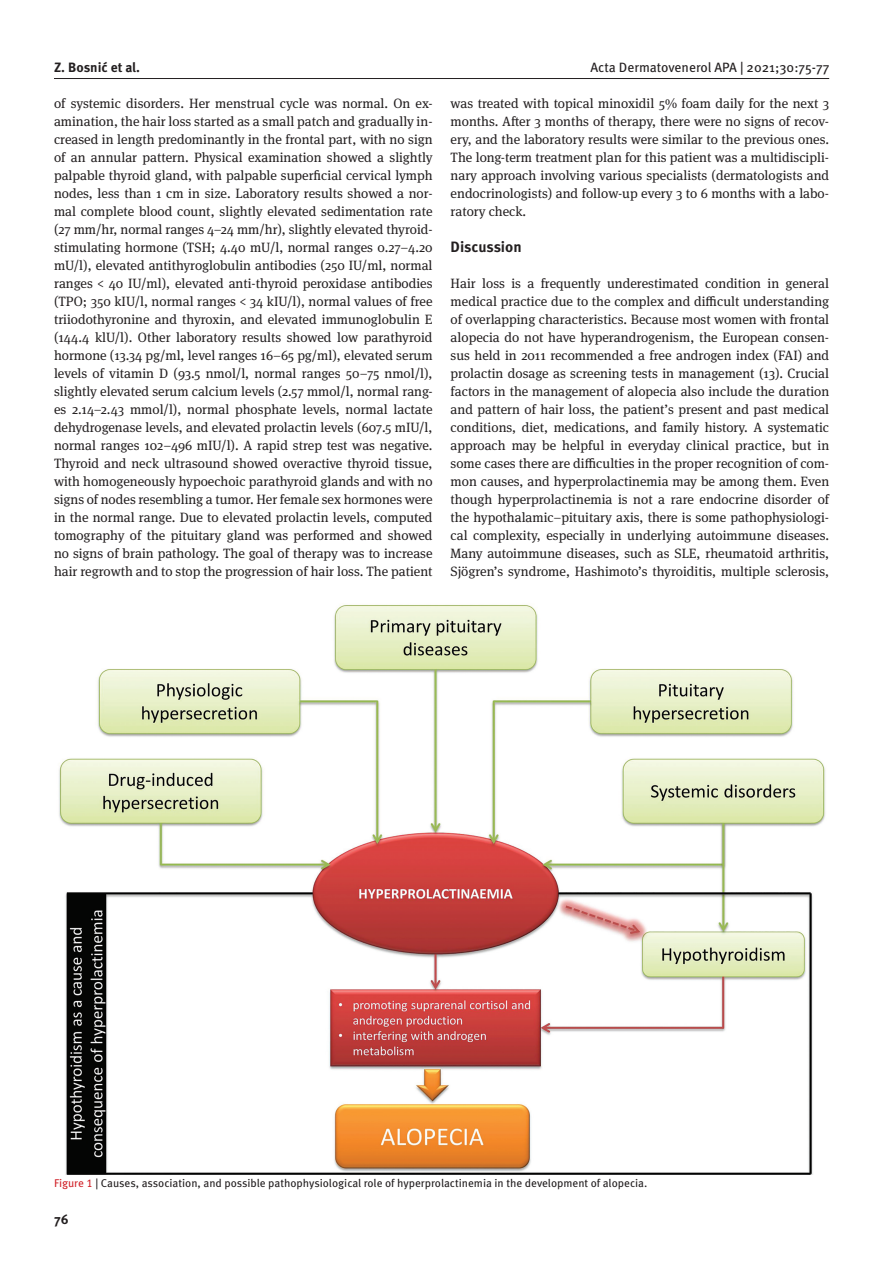
<style>
.page{position:relative;width:893px;height:1263px;background:#fff}
.page>*{position:absolute;margin:0;border:0;box-sizing:border-box;transform-origin:0 0}
.t1{font:700 15px "Meta Pro";letter-spacing:-.005em;color:#231f20}
.Main_body_text{font:13.5px/18px "Meta Serif Pro";color:#231f20;text-align:justify}
.t2{font:13.5px "Meta Pro";color:#231f20}
.t3{font:700 13.5px "Meta Pro";color:#231f20}
.Main_body_text-2{font:11.25px "Meta Pro";color:#231f20}
.s1{color:#d1232a}
</style>
<div class="page">
<hr style="left:54px;top:78px;width:775px;height:1px;background:#231f20">
<img style="left:59px;top:605px;width:766px;height:569px">
<p class="t3" style="left:54px;top:57px;width:88px">Z. Bosnić et al.</p>
<p class="t2" style="left:590px;top:57px;width:240px">Acta Dermatovenerol APA | 2021;30:75-77</p>
<p class="Main_body_text" style="left:54px;top:94px;width:380px">of systemic disorders. Her menstrual cycle was normal. On ex&shy;amination, the hair loss started as a small patch and gradually in&shy;creased in length predominantly in the frontal part, with no sign of an annular pattern. Physical examination showed a slightly palpable thyroid gland, with palpable superficial cervical lymph nodes, less than 1 cm in size. Laboratory results showed a nor&shy;mal complete blood count, slightly elevated sedimentation rate (27 mm/hr, normal ranges 4–24 mm/hr), slightly elevated thyroid&shy;stimulating hormone (TSH; 4.40 mU/l, normal ranges 0.27–4.20 mU/l), elevated antithyroglobulin antibodies (250 IU/ml, normal ranges &lt; 40 IU/ml), elevated anti-thyroid peroxidase antibodies (TPO; 350 kIU/l, normal ranges &lt; 34 kIU/l), normal values of free triiodothyronine and thyroxin, and elevated immunoglobulin E (144.4 klU/l). Other laboratory results showed low parathyroid hormone (13.34 pg/ml, level ranges 16–65 pg/ml), elevated serum levels of vitamin D (93.5 nmol/l, normal ranges 50–75 nmol/l), slightly elevated serum calcium levels (2.57 mmol/l, normal rang&shy;es 2.14–2.43 mmol/l), normal phosphate levels, normal lactate dehydrogenase levels, and elevated prolactin levels (607.5 mIU/l, normal ranges 102–496 mIU/l). A rapid strep test was negative.<br>Thyroid and neck ultrasound showed overactive thyroid tissue, with homogeneously hypoechoic parathyroid glands and with no signs of nodes resembling a tumor. Her female sex hormones were in the normal range. Due to elevated prolactin levels, computed tomography of the pituitary gland was performed and showed no signs of brain pathology. The goal of therapy was to increase hair regrowth and to stop the progression of hair loss. The patient</p>
<p class="Main_body_text" style="left:451px;top:94px;width:380px">was treated with topical minoxidil 5% foam daily for the next 3 months. After 3 months of therapy, there were no signs of recov&shy;ery, and the laboratory results were similar to the previous ones.<br>The long-term treatment plan for this patient was a multidiscipli&shy;nary approach involving various specialists (dermatologists and endocrinologists) and follow-up every 3 to 6 months with a labo&shy;ratory check.</p>
<p class="t1" style="left:451px;top:235px;width:73px">Discussion</p>
<p class="Main_body_text" style="left:451px;top:274px;width:380px">Hair loss is a frequently underestimated condition in general medical practice due to the complex and difficult understanding of overlapping characteristics. Because most women with frontal alopecia do not have hyperandrogenism, the European consen&shy;sus held in 2011 recommended a free androgen index (FAI) and prolactin dosage as screening tests in management (13). Crucial factors in the management of alopecia also include the duration and pattern of hair loss, the patient’s present and past medical conditions, diet, medications, and family history. A systematic approach may be helpful in everyday clinical practice, but in some cases there are difficulties in the proper recognition of com&shy;mon causes, and hyperprolactinemia may be among them. Even though hyperprolactinemia is not a rare endocrine disorder of the hypothalamic–pituitary axis, there is some pathophysiologi&shy;cal complexity, especially in underlying autoimmune diseases.<br>Many autoimmune diseases, such as SLE, rheumatoid arthritis, Sjögren’s syndrome, Hashimoto’s thyroiditis, multiple sclerosis,</p>
<p class="Main_body_text-2" style="left:54px;top:1175px;width:595px"><span class="s1">Figure 1</span> | Causes, association, and possible pathophysiological role of hyperprolactinemia in the development of alopecia.</p>
<p class="t3" style="left:54px;top:1209px;width:16px">76</p>
</div>
